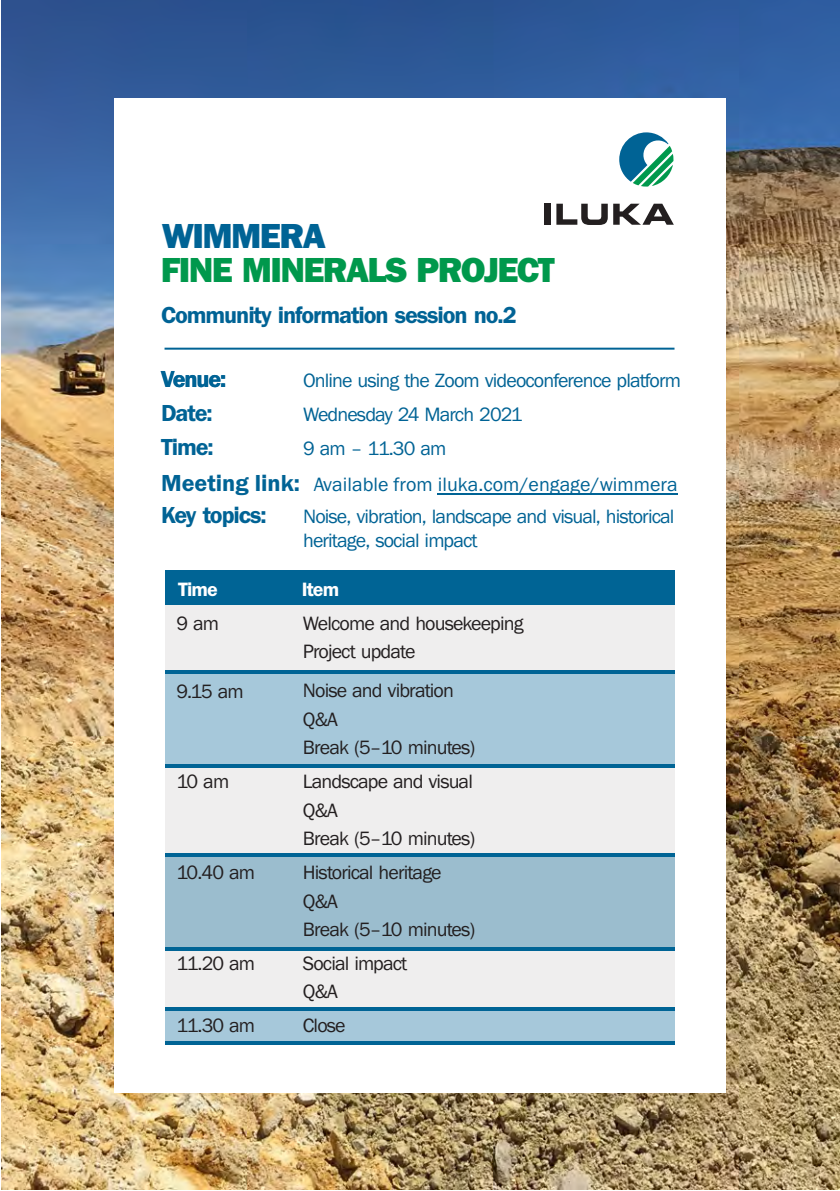
<style>
.page{position:relative;width:840px;height:1191px;background:#fff}
.page>*{position:absolute;margin:0;border:0;box-sizing:border-box;transform-origin:0 0}
.t1{font:800 36px/34.2px "Franklin Gothic";letter-spacing:-.045em;color:#00984c}
.t2{font:600 24px/34px "Franklin Gothic";letter-spacing:-.045em;color:#006395}
.t3{font:20px/28.4px "Franklin Gothic";letter-spacing:-.045em;color:#231f20}
.t4{font:20px/34px "Franklin Gothic";letter-spacing:-.045em;color:#006395}
.t5{font:20px/35.4px "Franklin Gothic";color:#006395}
.t6{font:600 20px "Franklin Gothic";letter-spacing:-.045em;color:#fff}
.s1{color:#006395}
.s2{color:#006495}
.s3{font-weight:600;font-size:24px}
</style>
<div class="page">
<img style="left:1px;top:0;width:838px;height:1189px">
<div style="left:113px;top:99px;width:612px;height:994px;background:#fff"></div>
<div style="left:164px;top:795px;width:510px;height:213px;background:#efeeee"></div>
<div style="left:164px;top:766px;width:510px;height:89px;background:#efeeee"></div>
<div style="left:164px;top:605px;width:510px;height:68px;background:#efeeee"></div>
<div style="left:164px;top:1009px;width:510px;height:32px;background:#a6c8da"></div>
<div style="left:164px;top:855px;width:510px;height:93px;background:#9bbdce"></div>
<div style="left:164px;top:673px;width:510px;height:93px;background:#a6c8da"></div>
<hr style="left:164px;top:348px;width:510px;height:2px;background:#006395">
<svg style="left:619px;top:132px;width:54px;height:55px"></svg>
<div style="left:544px;top:204px;width:6px;height:21px;background:#231f20"></div>
<svg style="left:556px;top:204px;width:51px;height:21px"></svg>
<svg style="left:613px;top:204px;width:60px;height:21px"></svg>
<div style="left:164px;top:570px;width:510px;height:35px;background:#006495"></div>
<hr style="left:164px;top:670px;width:510px;height:3px;background:#006495">
<hr style="left:164px;top:764px;width:510px;height:3px;background:#006495">
<hr style="left:164px;top:853px;width:510px;height:3px;background:#006495">
<hr style="left:164px;top:947px;width:510px;height:3px;background:#006495">
<hr style="left:164px;top:1007px;width:510px;height:3px;background:#006495">
<hr style="left:164px;top:1041px;width:510px;height:3px;background:#006495">
<hr style="left:437px;top:493px;width:240px;height:1px;background:#006395">
<h1 class="t1" style="left:161px;top:221px;width:395px"><span class="s1">WIMMER</span><span class="s2">A<br></span>FINE MINERALS PROJECT</h1>
<p class="t2" style="left:161px;top:299px;width:357px">Community information session no.2</p>
<p class="t2" style="left:161px;top:364px;width:67px">Venue:<br>Date:</p>
<p class="t4" style="left:303px;top:365px;width:379px">Online using the Zoom videoconference platform<br>Wednesday 24 March 2021</p>
<p class="t2" style="left:161px;top:432px;width:54px">Time:</p>
<p class="t5" style="left:161px;top:432px;width:518px;text-indent:142px">9 am – 11.30 am<br><span class="s3">Meeting link:</span> Available from iluka.com/engage/wimmera</p>
<p class="t2" style="left:161px;top:500px;width:107px">Key topics:</p>
<p class="t4" style="left:303px;top:506px;width:372px;line-height:24px">Noise, vibration, landscape and visual, historical heritage, social impact</p>
<p class="t6" style="left:178px;top:581px;width:41px">Time</p>
<p class="t6" style="left:302px;top:581px;width:39px">Item</p>
<p class="t3" style="left:176px;top:610px;width:44px">9 am</p>
<p class="t3" style="left:303px;top:610px;width:222px">Welcome and housekeeping</p>
<p class="t3" style="left:176px;top:678px;width:69px">9.15 am</p>
<p class="t3" style="left:303px;top:638px;width:114px">Project update</p>
<p class="t3" style="left:303px;top:678px;width:152px">Noise and vibration</p>
<p class="t3" style="left:303px;top:706px;width:174px">Q&amp;A<br>Break (5–10 minutes)</p>
<p class="t3" style="left:176px;top:769px;width:54px">10 am</p>
<p class="t3" style="left:303px;top:769px;width:174px">Landscape and visual<br>Q&amp;A<br>Break (5–10 minutes)</p>
<p class="t3" style="left:176px;top:860px;width:80px">10.40 am</p>
<p class="t3" style="left:303px;top:860px;width:174px">Historical heritage<br>Q&amp;A<br>Break (5–10 minutes)</p>
<p class="t3" style="left:176px;top:950px;width:80px">11.20 am</p>
<p class="t3" style="left:303px;top:950px;width:106px">Social impact<br>Q&amp;A</p>
<p class="t3" style="left:176px;top:1013px;width:80px">11.30 am</p>
<p class="t3" style="left:303px;top:1013px;width:44px">Close</p>
</div>
